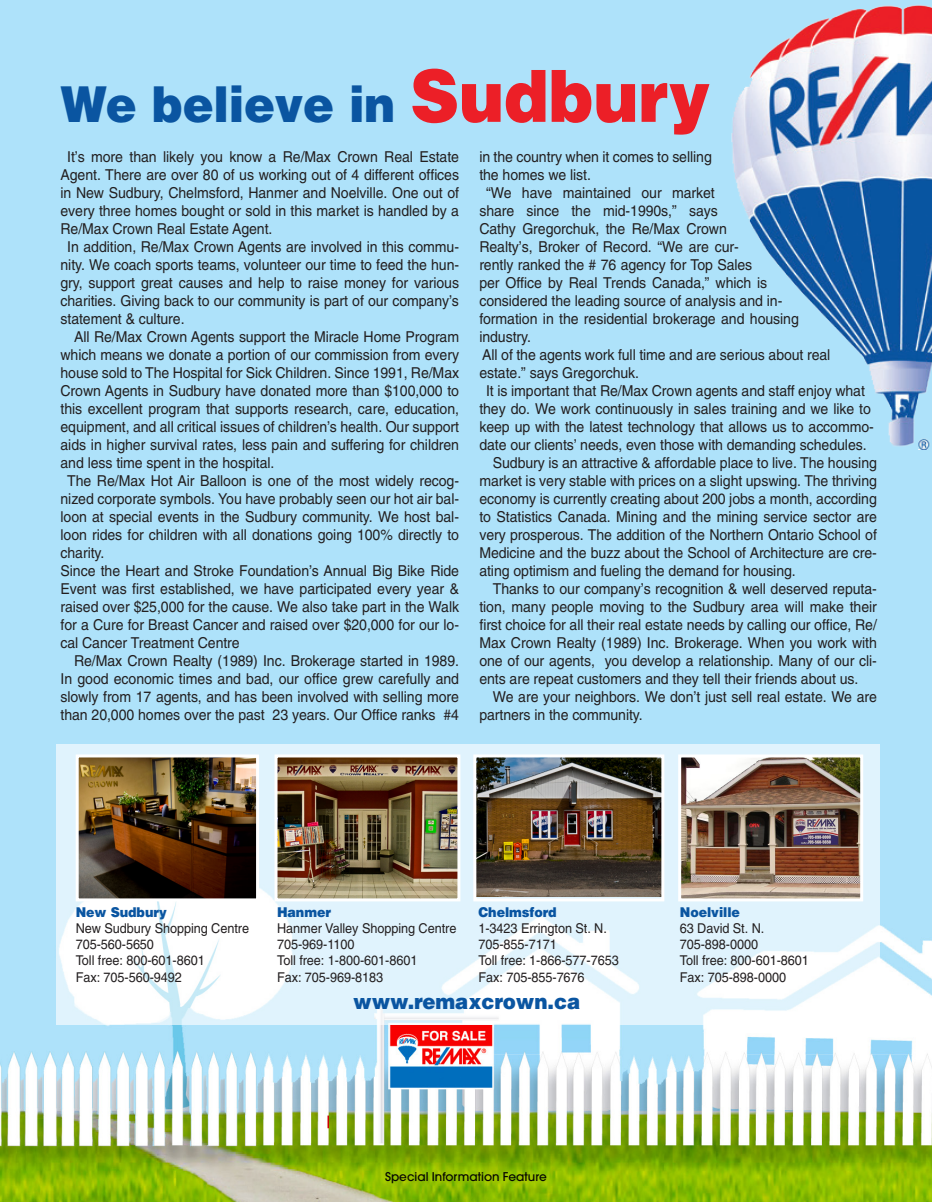
<style>
.page{position:relative;width:932px;height:1202px;background:#fff}
.page>*{position:absolute;margin:0;border:0;box-sizing:border-box;transform-origin:0 0}
.Body_-_Goudy_Indent{font:900 49.5px "Helvetica";letter-spacing:-.005em;color:#0a55a1;scale:.94 1}
.Body_-_Goudy_Indent-2{font:900 21px "Helvetica";letter-spacing:-.005em;color:#0a55a1;scale:.94 1}
.Body_-_Goudy_Indent-3{font:15px/18px "Helvetica";letter-spacing:-.005em;color:#231f20;text-align:justify;scale:.94 1}
.Body_-_Goudy_Indent-4{font:13.5px/16.2px "Helvetica";letter-spacing:-.005em;color:#231f20;scale:.94 1}
.Body_-_Goudy_Indent-5{font:900 13.5px "Helvetica";letter-spacing:-.005em;color:#0a55a1;scale:.94 1}
.Default{font:500 12px "Avant Garde";color:#040503}
.s1{font-size:72px;color:#ec1f27}
.s2{font-weight:900;color:#0a55a1}
.s3{font-weight:900;color:#0854a1}
</style>
<div class="page">
<img style="left:0;top:0;width:932px;height:1202px">
<svg style="left:56px;top:743px;width:823px;height:281px;fill:#e0f3fd"></svg>
<svg style="left:327px;top:1115px;width:2px;height:13px"></svg>
<img style="left:80px;top:758px;width:175px;height:139px">
<div style="left:76px;top:754px;width:183px;height:147px;border:3px solid #fff"></div>
<img style="left:278px;top:758px;width:178px;height:139px">
<div style="left:274px;top:754px;width:186px;height:147px;border:3px solid #fff"></div>
<img style="left:477px;top:758px;width:183px;height:139px">
<div style="left:473px;top:754px;width:191px;height:147px;border:3px solid #fff"></div>
<img style="left:682px;top:758px;width:177px;height:139px">
<div style="left:678px;top:754px;width:185px;height:147px;border:3px solid #fff"></div>
<img style="left:726px;top:0;width:206px;height:449px">
<p class="Body_-_Goudy_Indent" style="left:60px;top:72px;width:692px">We believe in <span class="s1">Sudbury</span></p>
<p class="Body_-_Goudy_Indent-3" style="left:60px;top:147px;width:425px;text-indent:7px">It’s more than likely you know a Re/Max Crown Real Estate Agent. There are over 80 of us working out of 4 different offices in New Sudbury, Chelmsford, Hanmer and Noelville. One out of every three homes bought or sold in this market is handled by a Re/Max Crown Real Estate Agent.</p>
<p class="Body_-_Goudy_Indent-3" style="left:60px;top:237px;width:425px;text-indent:7px">In addition, Re/Max Crown Agents are involved in this commu&shy;nity. We coach sports teams, volunteer our time to feed the hun&shy;gry, support great causes and help to raise money for various charities. Giving back to our community is part of our company’s statement &amp; culture.</p>
<p class="Body_-_Goudy_Indent-3" style="left:60px;top:327px;width:425px;text-indent:14px">All Re/Max Crown Agents support the Miracle Home Program which means we donate a portion of our commission from every house sold to The Hospital for Sick Children. Since 1991, Re/Max Crown Agents in Sudbury have donated more than $100,000 to this excellent program that supports research, care, education, equipment, and all critical issues of children’s health. Our support aids in higher survival rates, less pain and suffering for children and less time spent in the hospital.</p>
<p class="Body_-_Goudy_Indent-3" style="left:60px;top:471px;width:425px;text-indent:7px">The Re/Max Hot Air Balloon is one of the most widely recog&shy;nized corporate symbols. You have probably seen our hot air bal&shy;loon at special events in the Sudbury community. We host bal&shy;loon rides for children with all donations going 100% directly to charity.</p>
<p class="Body_-_Goudy_Indent-3" style="left:60px;top:561px;width:425px">Since the Heart and Stroke Foundation’s Annual Big Bike Ride Event was first established, we have participated every year &amp; raised over $25,000 for the cause. We also take part in the Walk for a Cure for Breast Cancer and raised over $20,000 for our lo&shy;cal Cancer Treatment Centre</p>
<p class="Body_-_Goudy_Indent-3" style="left:60px;top:651px;width:425px;text-indent:14px">Re/Max Crown Realty (1989) Inc. Brokerage started in 1989.<br>In good economic times and bad, our office grew carefully and slowly from 17 agents, and has been involved with selling more than 20,000 homes over the past 23 years. Our Office ranks #4</p>
<p class="Body_-_Goudy_Indent-3" style="left:479px;top:147px;width:249px">in the country when it comes to selling the homes we list.</p>
<p class="Body_-_Goudy_Indent-3" style="left:479px;top:183px;width:341px;text-align:left;text-indent:7px">“We have maintained our market<br>share since the mid-1990s,” says<br>Cathy Gregorchuk, the Re/Max Crown<br>Realty’s, Broker of Record. “We are cur-<br>rently ranked the # 76 agency for Top Sales<br>per Office by Real Trends Canada,” which is considered the leading source of analysis and in&shy;formation in the residential brokerage and housing industry.</p>
<p class="Body_-_Goudy_Indent-3" style="left:479px;top:345px;width:375px">All of the agents work full time and are serious about real estate.” says Gregorchuk.</p>
<p class="Body_-_Goudy_Indent-3" style="left:479px;top:381px;width:421px;text-align:center">It is important that Re/Max Crown agents and staff enjoy what they do. We work continuously in sales training and we like to keep up with the latest technology that allows us to accommo&shy;date our clients’ needs, even those with demanding schedules.</p>
<p class="Body_-_Goudy_Indent-3" style="left:479px;top:453px;width:424px;text-indent:14px">Sudbury is an attractive &amp; affordable place to live. The housing market is very stable with prices on a slight upswing. The thriving economy is currently creating about 200 jobs a month, according to Statistics Canada. Mining and the mining service sector are very prosperous. The addition of the Northern Ontario School of Medicine and the buzz about the School of Architecture are cre&shy;ating optimism and fueling the demand for housing.</p>
<p class="Body_-_Goudy_Indent-3" style="left:479px;top:579px;width:424px;text-indent:14px">Thanks to our company’s recognition &amp; well deserved reputa&shy;tion, many people moving to the Sudbury area will make their first choice for all their real estate needs by calling our office, Re/ Max Crown Realty (1989) Inc. Brokerage. When you work with one of our agents, you develop a relationship. Many of our cli&shy;ents are repeat customers and they tell their friends about us.</p>
<p class="Body_-_Goudy_Indent-3" style="left:479px;top:687px;width:424px;text-indent:14px">We are your neighbors. We don’t just sell real estate. We are partners in the community.</p>
<p class="Body_-_Goudy_Indent-5" style="left:76px;top:903px;width:99px">New Sudbury</p>
<p class="Body_-_Goudy_Indent-4" style="left:76px;top:920px;width:186px">New Sudbury Shopping Centre</p>
<p class="Body_-_Goudy_Indent-4" style="left:76px;top:936px;width:85px">705-560-5650</p>
<p class="Body_-_Goudy_Indent-4" style="left:76px;top:952px;width:139px">Toll free: 800-601-8601</p>
<p class="Body_-_Goudy_Indent-4" style="left:76px;top:968px;width:114px">Fax: 705-560-9492</p>
<p class="Body_-_Goudy_Indent-4" style="left:277px;top:903px;width:192px"><span class="s2">Hanmer<br></span>Hanmer Valley Shopping Centre</p>
<p class="Body_-_Goudy_Indent-4" style="left:277px;top:936px;width:84px">705-969-1100</p>
<p class="Body_-_Goudy_Indent-4" style="left:277px;top:952px;width:151px">Toll free: 1-800-601-8601</p>
<p class="Body_-_Goudy_Indent-4" style="left:277px;top:968px;width:114px">Fax: 705-969-8183</p>
<p class="Body_-_Goudy_Indent-4" style="left:478px;top:903px;width:138px"><span class="s3">Chelmsford<br></span>1-3423 Errington St. N.</p>
<p class="Body_-_Goudy_Indent-4" style="left:478px;top:936px;width:85px">705-855-7171</p>
<p class="Body_-_Goudy_Indent-4" style="left:478px;top:952px;width:151px">Toll free: 1-866-577-7653</p>
<p class="Body_-_Goudy_Indent-4" style="left:478px;top:968px;width:114px">Fax: 705-855-7676</p>
<p class="Body_-_Goudy_Indent-2" style="left:353px;top:987px;width:243px">www.remaxcrown.ca</p>
<p class="Body_-_Goudy_Indent-5" style="left:679px;top:903px;width:65px">Noelville</p>
<p class="Body_-_Goudy_Indent-4" style="left:679px;top:920px;width:91px">63 David St. N.</p>
<p class="Body_-_Goudy_Indent-4" style="left:679px;top:936px;width:85px">705-898-0000</p>
<p class="Body_-_Goudy_Indent-4" style="left:679px;top:952px;width:139px">Toll free: 800-601-8601</p>
<p class="Body_-_Goudy_Indent-4" style="left:679px;top:968px;width:114px">Fax: 705-898-0000</p>
<p class="Default" style="left:385px;top:1169px;width:163px">Special Information Feature</p>
</div>
